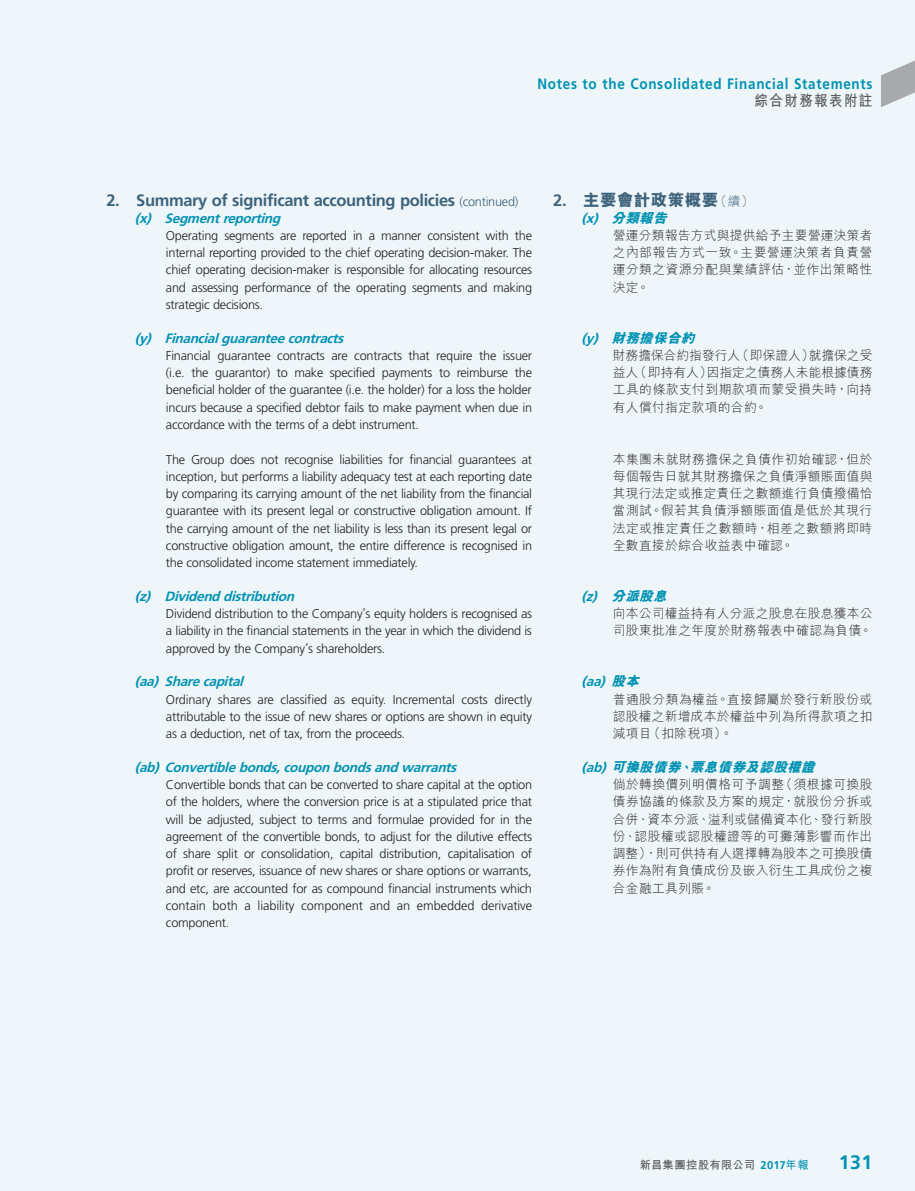
<style>
.page{position:relative;width:915px;height:1191px;background:#fff}
.page>*{position:absolute;margin:0;border:0;box-sizing:border-box;transform-origin:0 0}
.t1{font:700 19.5px "Frutiger LT Std";color:#0092b3}
.Heading_1{font:700 16.5px "Frutiger LT Std";letter-spacing:-.02em;color:#3e637c}
.C_Heading_1{font:800 16.5px "M Hei HK";letter-spacing:.03em;color:#3e637c}
.t2{font:700 15px "Frutiger LT Std";letter-spacing:.055em;color:#0092b3;scale:.9 1}
.t3{font:700 15px "M Hei HK";letter-spacing:.105em;color:#57585a;scale:.9 1}
.Heading_2{font:italic 700 13.5px "Frutiger LT Std";color:#0092b3}
.C_Heading_2{font:italic 800 13.5px "M Hei HK";color:#0092b3}
.C_Heading_2-2{font:italic 700 13.5px "Frutiger LT Std";color:#0092b3}
.Body_Text{font:300 12.75px/17.2px "Frutiger LT Std";letter-spacing:-.02em;color:#231f20;text-align:justify}
.C_Body_Text{font:300 12.75px/17.2px "M Hei HK";letter-spacing:.03em;color:#231f20;text-align:justify}
.t4{font:700 11.25px "M Hei HK";letter-spacing:.03em;color:#57585a}
.s1{font-weight:300;font-size:12.75px}
.s2{font-family:"Frutiger LT Std";font-weight:700}
.s3{font-family:"M Hei HK";font-weight:800}
.s4{font-family:"Frutiger LT Std";color:#0092b3}
.s5{color:#0092b3}
</style>
<div class="page">
<div style="left:0;top:0;width:914px;height:1191px;background:#eff6f9"></div>
<svg style="left:881px;top:61px;width:33px;height:46px"></svg>
<p class="t2" style="left:537px;top:75px;width:374px">Notes to the Consolidated Financial Statements</p>
<p class="t3" style="left:754px;top:89px;width:132px">綜合財務報表附註</p>
<p class="Heading_1" style="left:106px;top:191px;width:413px">2. Summary of significant accounting policies <span class="s1">(continued)</span></p>
<p class="Heading_2" style="left:135px;top:210px;width:151px">(x) Segmentreporting</p>
<p class="Body_Text" style="left:166px;top:227px;width:367px">Operating segments are reported in a manner consistent with the internal reporting provided to the chief operating decision-maker. The chief operating decision-maker is responsible for allocating resources and assessing performance of the operating segments and making strategic decisions.</p>
<p class="Heading_2" style="left:135px;top:330px;width:214px">(y) Financialguaranteecontracts</p>
<p class="Body_Text" style="left:166px;top:347px;width:367px">Financial guarantee contracts are contracts that require the issuer (i.e. the guarantor) to make specified payments to reimburse the beneficial holder of the guarantee (i.e. the holder) for a loss the holder incurs because a specified debtor fails to make payment when due in accordance with the terms of a debt instrument.</p>
<p class="Body_Text" style="left:166px;top:450px;width:367px">The Group does not recognise liabilities for financial guarantees at inception, but performs a liability adequacy test at each reporting date by comparing its carrying amount of the net liability from the financial guarantee with its present legal or constructive obligation amount. If the carrying amount of the net liability is less than its present legal or constructive obligation amount, the entire difference is recognised in the consolidated income statement immediately.</p>
<p class="Heading_2" style="left:135px;top:588px;width:165px">(z) Dividenddistribution</p>
<p class="Body_Text" style="left:166px;top:605px;width:367px">Dividend distribution to the Company’s equity holders is recognised as a liability in the financial statements in the year in which the dividend is approved by the Company’s shareholders.</p>
<p class="Heading_2" style="left:135px;top:673px;width:114px">(aa) Sharecapital</p>
<p class="Body_Text" style="left:166px;top:690px;width:367px">Ordinary shares are classified as equity. Incremental costs directly attributable to the issue of new shares or options are shown in equity as a deduction, net of tax, from the proceeds.</p>
<p class="Heading_2" style="left:135px;top:759px;width:327px">(ab) Convertiblebonds,couponbondsandwarrants</p>
<p class="Body_Text" style="left:166px;top:776px;width:367px">Convertible bonds that can be converted to share capital at the option of the holders, where the conversion price is at a stipulated price that will be adjusted, subject to terms and formulae provided for in the agreement of the convertible bonds, to adjust for the dilutive effects of share split or consolidation, capital distribution, capitalisation of profit or reserves, issuance of new shares or share options or warrants, and etc, are accounted for as compound financial instruments which contain both a liability component and an embedded derivative component.</p>
<p class="C_Heading_1" style="left:553px;top:192px;width:202px"><span class="s2">2.</span> 主要會計政策概要<span class="s1">（續）</span></p>
<p class="C_Heading_2" style="left:581px;top:211px;width:90px"><span class="s2">(x)</span> 分類報告</p>
<p class="C_Body_Text" style="left:612px;top:226px;width:261px">營運分類報告方式與提供給予主要營運決策者之內部報告方式一致。主要營運決策者負責營運分類之資源分配與業績評估，並作出策略性決定。</p>
<p class="C_Heading_2" style="left:581px;top:331px;width:118px"><span class="s2">(y)</span> 財務擔保合約</p>
<p class="C_Body_Text" style="left:612px;top:346px;width:261px">財務擔保合約指發行人（即保證人）就擔保之受益人（即持有人）因指定之債務人未能根據債務工具的條款支付到期款項而蒙受損失時，向持有人償付指定款項的合約。</p>
<p class="C_Body_Text" style="left:612px;top:450px;width:261px">本集團未就財務擔保之負債作初始確認，但於每個報告日就其財務擔保之負債淨額賬面值與其現行法定或推定責任之數額進行負債撥備恰當測試。假若其負債淨額賬面值是低於其現行法定或推定責任之數額時，相差之數額將即時全數直接於綜合收益表中確認。</p>
<p class="C_Heading_2" style="left:581px;top:589px;width:90px"><span class="s2">(z)</span> 分派股息</p>
<p class="C_Body_Text" style="left:612px;top:604px;width:261px">向本公司權益持有人分派之股息在股息獲本公司股東批准之年度於財務報表中確認為負債。</p>
<p class="C_Heading_2-2" style="left:581px;top:673px;width:62px">(aa) <span class="s3">股本</span></p>
<p class="C_Body_Text" style="left:612px;top:690px;width:261px">普通股分類為權益。直接歸屬於發行新股份或認股權之新增成本於權益中列為所得款項之扣減項目（扣除稅項）。</p>
<p class="C_Heading_2" style="left:581px;top:760px;width:238px"><span class="s2">(ab)</span> 可換股債券、票息債券及認股權證</p>
<p class="C_Body_Text" style="left:612px;top:775px;width:261px">倘於轉換價列明價格可予調整（須根據可換股債券協議的條款及方案的規定，就股份分拆或合併、資本分派、溢利或儲備資本化、發行新股份、認股權或認股權證等的可攤薄影響而作出調整），則可供持有人選擇轉為股本之可換股債券作為附有負債成份及嵌入衍生工具成份之複合金融工具列賬。</p>
<p class="t4" style="left:639px;top:1156px;width:170px">新昌集團控股有限公司 <span class="s4">2017</span><span class="s5">年報</span></p>
<h1 class="t1" style="left:838px;top:1150px;width:35px">131</h1>
</div>
